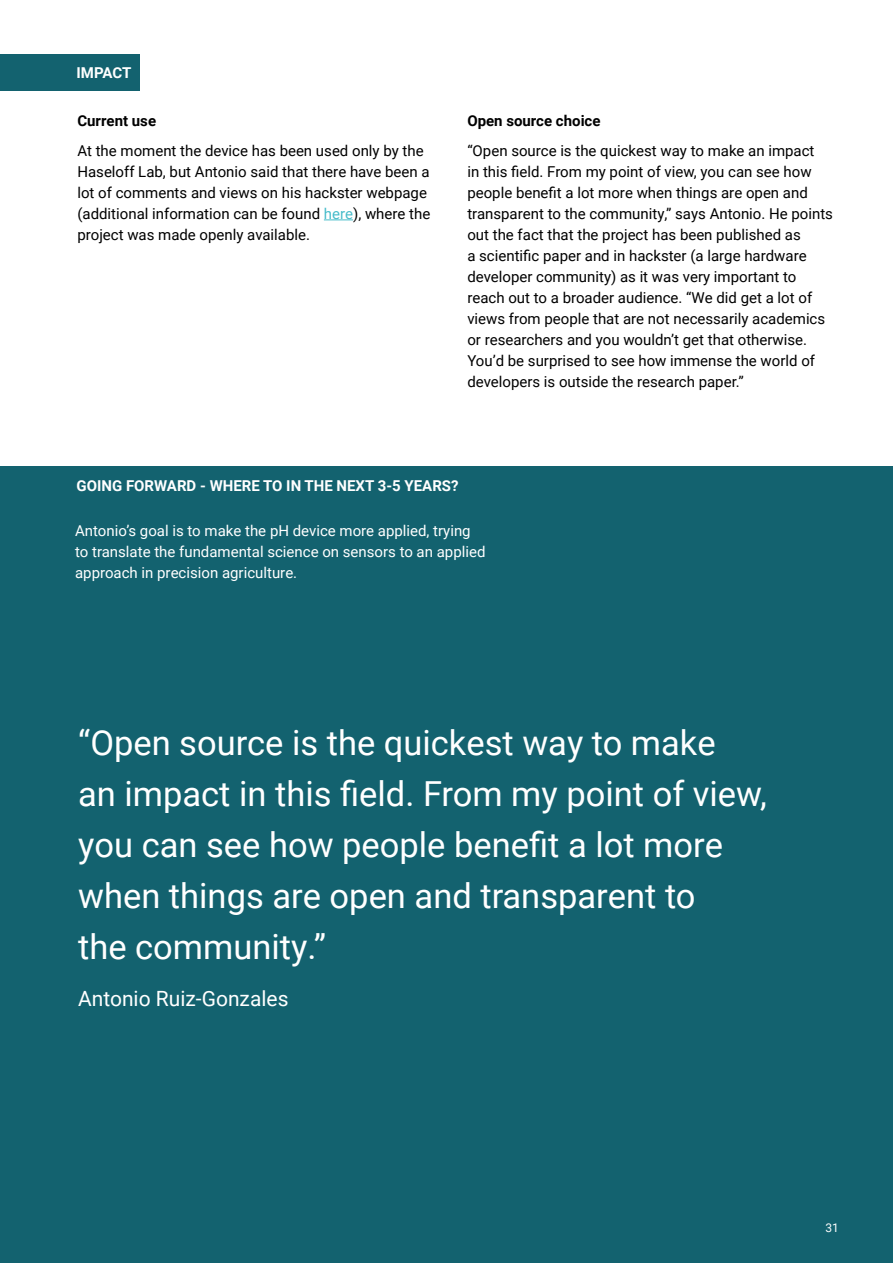
<style>
.page{position:relative;width:893px;height:1263px;background:#fff}
.page>*{position:absolute;margin:0;border:0;box-sizing:border-box;transform-origin:0 0}
.t1{font:34.5px/51px "Roboto";color:#fff}
.t2{font:21px "Roboto";color:#fff}
.t3{font:15px/21px "Roboto";color:#000}
.t4{font:15px/21px "Roboto";color:#fff}
.t5{font:700 15px "Roboto";color:#fff}
.t6{font:700 15px "Roboto";color:#000}
.t7{font:12px "Roboto";color:#fff}
.s1{color:#47bcca}
</style>
<div class="page">
<div style="left:0;top:467px;width:893px;height:796px;background:#13626f"></div>
<svg style="left:324px;top:220px;width:29px;height:1px"></svg>
<div style="left:0;top:54px;width:140px;height:37px;background:#13626f"></div>
<p class="t5" style="left:77px;top:62px;width:56px">IMPACT</p>
<p class="t6" style="left:77px;top:110px;width:80px">Current use</p>
<p class="t3" style="left:77px;top:139px;width:354px">At the moment the device has been used only by the Haseloff Lab, but Antonio said that there have been a lot of comments and views on his hackster webpage (additional information can be found <span class="s1">here</span>), where the project was made openly available.</p>
<p class="t6" style="left:467px;top:110px;width:135px">Open source choice</p>
<p class="t3" style="left:467px;top:139px;width:367px">“Open source is the quickest way to make an impact<br>in this field. From my point of view, you can see how people benefit a lot more when things are open and transparent to the community,” says Antonio. He points out the fact that the project has been published as<br>a scientific paper and in hackster (a large hardware developer community) as it was very important to reach out to a broader audience. “We did get a lot of views from people that are not necessarily academics or researchers and you wouldn’t get that otherwise.<br>You’d be surprised to see how immense the world of developers is outside the research paper.”</p>
<p class="t5" style="left:77px;top:475px;width:384px">GOING FORWARD - WHERE TO IN THE NEXT 3-5 YEARS?</p>
<p class="t4" style="left:75px;top:520px;width:412px">Antonio’s goal is to make the pH device more applied, trying to translate the fundamental science on sensors to an applied approach in precision agriculture.</p>
<h1 class="t1" style="left:78px;top:716px;width:690px">“Open source is the quickest way to make<br>an impact in this field. From my point of view, you can see how people benefit a lot more when things are open and transparent to<br>the community.”</h1>
<h2 class="t2" style="left:78px;top:984px;width:212px">Antonio Ruiz-Gonzales</h2>
<p class="t7" style="left:825px;top:1219px;width:15px">31</p>
</div>
